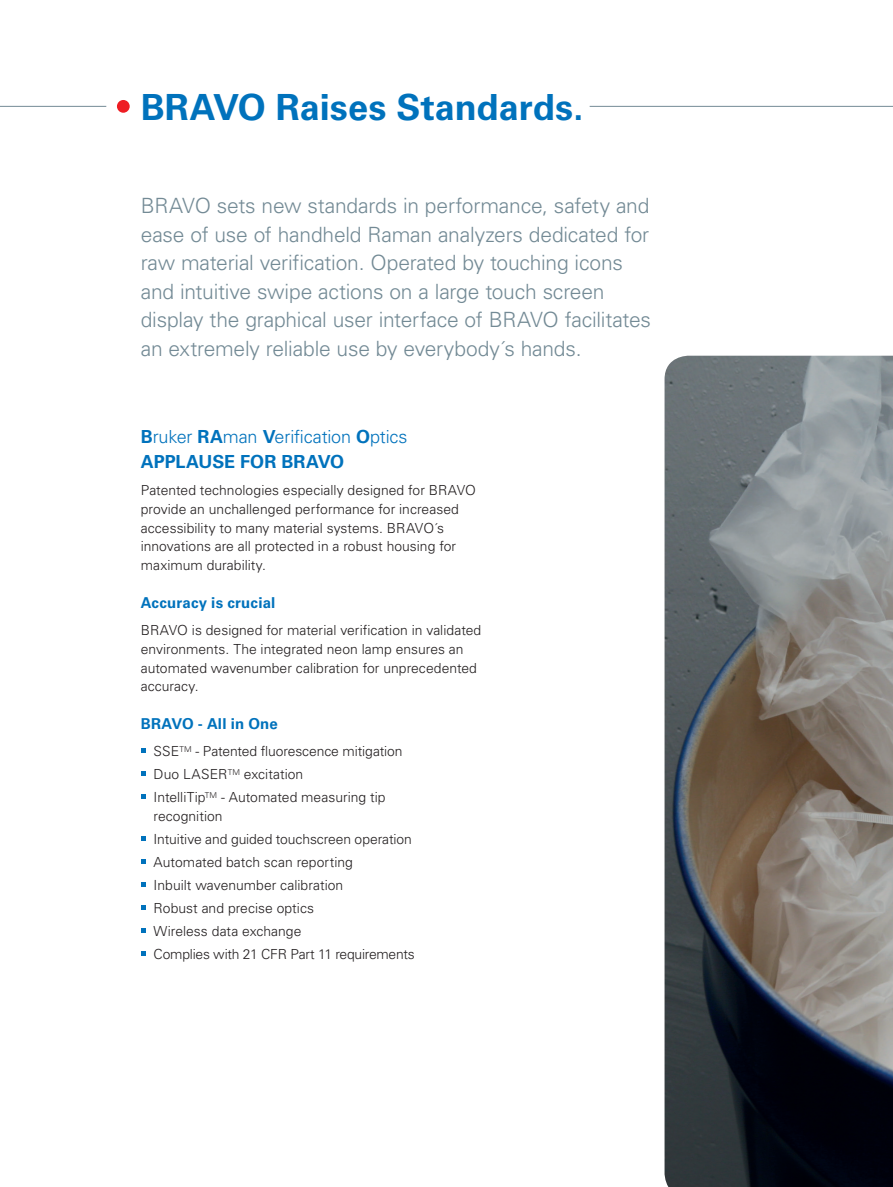
<style>
.page{position:relative;width:893px;height:1187px;background:#fff}
.page>*{position:absolute;margin:0;border:0;box-sizing:border-box;transform-origin:0 0}
.t1{font:700 36px "Univers";color:#0072bc}
.t2{font:300 21px/28.5px "Univers";letter-spacing:-.01em;color:#738a95}
.t3{font:300 18px/25.2px "Univers";letter-spacing:-.01em;color:#0072bc}
.t4{font:700 15px "Univers";letter-spacing:.01em;color:#0072bc}
.t5{font:300 13.8px/23px "Univers";color:#231f20}
.s1{font-weight:700}
</style>
<div class="page">
<img style="left:664px;top:355px;width:229px;height:831px">
<svg style="left:141px;top:748px;width:4px;height:5px"></svg>
<svg style="left:141px;top:771px;width:4px;height:5px"></svg>
<svg style="left:141px;top:794px;width:4px;height:5px"></svg>
<svg style="left:141px;top:836px;width:4px;height:4px"></svg>
<svg style="left:141px;top:859px;width:4px;height:4px"></svg>
<svg style="left:141px;top:882px;width:4px;height:4px"></svg>
<svg style="left:141px;top:905px;width:4px;height:4px"></svg>
<svg style="left:141px;top:928px;width:4px;height:4px"></svg>
<svg style="left:141px;top:951px;width:4px;height:4px"></svg>
<div style="left:117px;top:100px;width:13px;height:13px;background:#ee1d23;border-radius:50%"></div>
<hr style="left:0;top:106px;width:106px;height:1px;background:#738a95">
<hr style="left:590px;top:106px;width:303px;height:1px;background:#738a95">
<h1 class="t1" style="left:141px;top:86px;width:444px">BRAVO Raises Standards.</h1>
<p class="t2" style="left:141px;top:191px;width:512px">BRAVO sets new standards in performance, safety and ease of use of handheld Raman analyzers dedicated for raw material verification. Operated by touching icons and intuitive swipe actions on a large touch screen display the graphical user interface of BRAVO facilitates an extremely reliable use by everybody´s hands.</p>
<h3 class="t3" style="left:141px;top:423px;width:268px"><span class="s1">B</span>ruker <span class="s1">RA</span>man <span class="s1">V</span>erification <span class="s1">O</span>ptics<br><span class="s1">APPLAUSE FOR BRAVO</span></h3>
<p class="t5" style="left:141px;top:481px;width:337px;line-height:18.8px">Patented technologies especially designed for BRAVO provide an unchallenged performance for increased accessibility to many material systems. BRAVO´s innovations are all protected in a robust housing for maximum durability.</p>
<p class="t4" style="left:141px;top:593px;width:136px">Accuracy is crucial</p>
<p class="t5" style="left:141px;top:620px;width:342px;line-height:18.8px">BRAVO is designed for material verification in validated environments. The integrated neon lamp ensures an automated wavenumber calibration for unprecedented accuracy.</p>
<p class="t4" style="left:141px;top:714px;width:139px">BRAVO - All in One</p>
<p class="t5" style="left:154px;top:739px;width:251px">SSE<sup>TM</sup> - Patented fluorescence mitigation<br>Duo LASER<sup>TM</sup> excitation<br>IntelliTip<sup>TM</sup> - Automated measuring tip</p>
<p class="t5" style="left:154px;top:804px;width:263px">recognition<br>Intuitive and guided touchscreen operation<br>Automated batch scan reporting<br>Inbuilt wavenumber calibration<br>Robust and precise optics<br>Wireless data exchange<br>Complies with 21 CFR Part 11 requirements</p>
</div>
